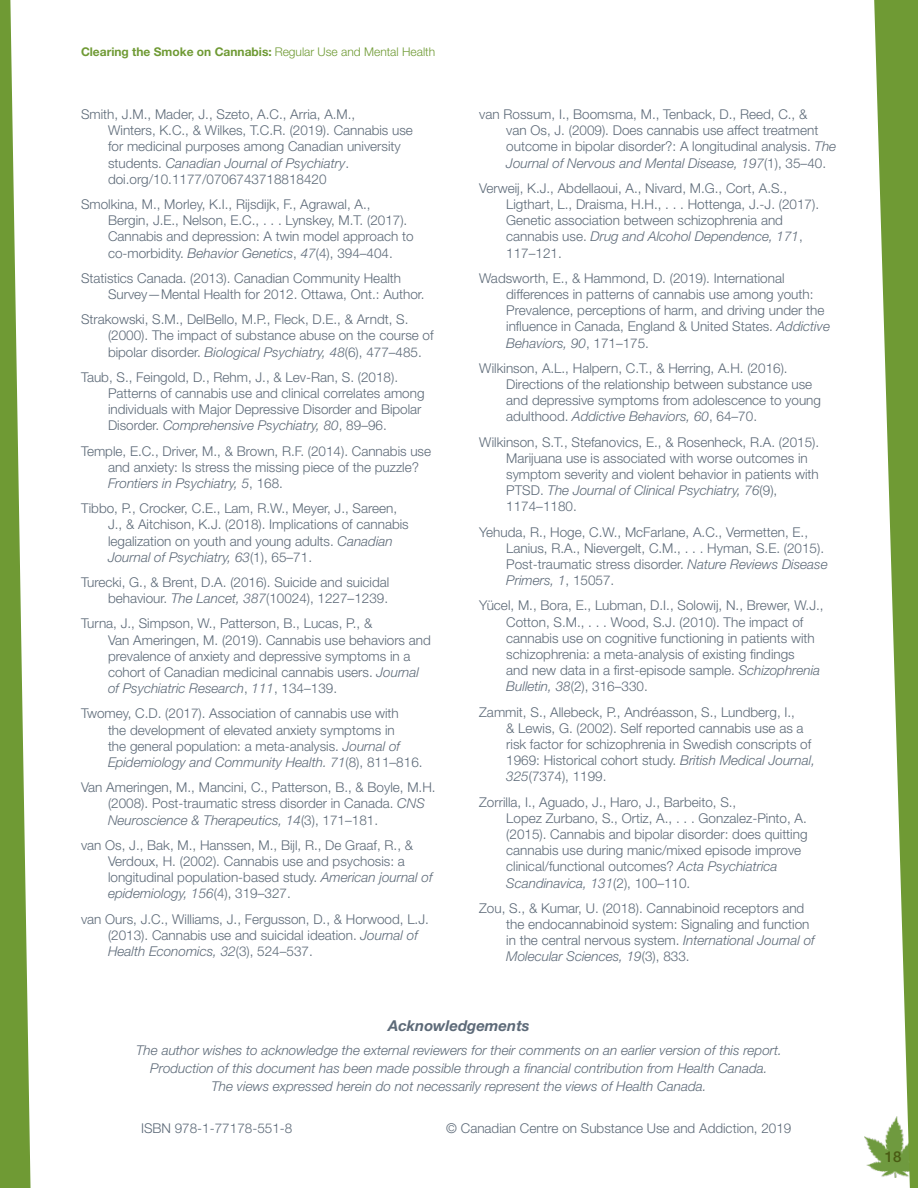
<style>
.page{position:relative;width:918px;height:1188px;background:#fff}
.page>*{position:absolute;margin:0;border:0;box-sizing:border-box;transform-origin:0 0}
.t1{font:italic 700 15px "Helvetica Neue LT Std";color:#5d6a78}
.t2{font:500 15px "Helvetica Neue LT Std";color:#495b13}
.CCSA_References{font:300 13.5px/16.2px "Helvetica Neue LT Std";color:#5d6a78}
.t3{font:italic 300 13.5px/18px "Helvetica Neue LT Std";color:#5d6a78;text-align:center}
.t4{font:700 12px "Helvetica Neue LT Std";color:#6f9a34}
.s1{font-weight:300}
.s2{font-style:italic}
</style>
<div class="page">
<img style="left:864px;top:1136px;width:8px;height:33px">
<svg style="left:872px;top:0;width:46px;height:1188px;fill:#6f9a34"></svg>
<svg style="left:0;top:0;width:31px;height:1188px"></svg>
<p class="t4" style="left:81px;top:44px;width:356px">Clearing the Smoke on Cannabis: <span class="s1">Regular Use and Mental Health</span></p>
<p class="CCSA_References" style="left:108px;top:106px;width:306px;text-indent:-27px">Smith, J.M., Mader, J., Szeto, A.C., Arria, A.M.,<br>Winters, K.C., &amp; Wilkes, T.C.R. (2019). Cannabis use for medicinal purposes among Canadian university students. <span class="s2">Canadian Journal of Psychiatry</span>. doi.org/10.1177/0706743718818420</p>
<p class="CCSA_References" style="left:108px;top:196px;width:307px;text-indent:-27px">Smolkina, M., Morley, K.I., Rijsdijk, F., Agrawal, A., Bergin, J.E., Nelson, E.C., . . . Lynskey, M.T. (2017).<br>Cannabis and depression: A twin model approach to co-morbidity. <span class="s2">Behavior Genetics</span>, <span class="s2">47</span>(4), 394–404.</p>
<p class="CCSA_References" style="left:108px;top:270px;width:318px;text-indent:-27px">Statistics Canada. (2013). Canadian Community Health<br>Survey—Mental Health for 2012. Ottawa, Ont.: Author.</p>
<p class="CCSA_References" style="left:108px;top:311px;width:327px;text-indent:-27px">Strakowski, S.M., DelBello, M.P., Fleck, D.E., &amp; Arndt, S. (2000). The impact of substance abuse on the course of bipolar disorder. <span class="s2">Biological Psychiatry, 48</span>(6), 477–485.</p>
<p class="CCSA_References" style="left:108px;top:369px;width:318px;text-indent:-27px">Taub, S., Feingold, D., Rehm, J., &amp; Lev-Ran, S. (2018).<br>Patterns of cannabis use and clinical correlates among individuals with Major Depressive Disorder and Bipolar Disorder. <span class="s2">Comprehensive Psychiatry, 80</span>, 89–96.</p>
<p class="CCSA_References" style="left:108px;top:442px;width:325px;text-indent:-27px">Temple, E.C., Driver, M., &amp; Brown, R.F. (2014). Cannabis use and anxiety: Is stress the missing piece of the puzzle?<br><span class="s2">Frontiers in Psychiatry, 5</span>, 168.</p>
<p class="CCSA_References" style="left:108px;top:500px;width:302px;text-indent:-27px">Tibbo, P., Crocker, C.E., Lam, R.W., Meyer, J., Sareen, J., &amp; Aitchison, K.J. (2018). Implications of cannabis legalization on youth and young adults. <span class="s2">Canadian Journal of Psychiatry, 63</span>(1), 65–71.</p>
<p class="CCSA_References" style="left:81px;top:574px;width:310px;text-align:right">Turecki, G., &amp; Brent, D.A. (2016). Suicide and suicidal behaviour. <span class="s2">The Lancet, 387</span>(10024), 1227–1239.</p>
<p class="CCSA_References" style="left:108px;top:615px;width:324px;text-indent:-27px">Turna, J., Simpson, W., Patterson, B., Lucas, P., &amp;<br>Van Ameringen, M. (2019). Cannabis use behaviors and prevalence of anxiety and depressive symptoms in a cohort of Canadian medicinal cannabis users. <span class="s2">Journal of Psychiatric Research</span>, <span class="s2">111</span>, 134–139.</p>
<p class="CCSA_References" style="left:108px;top:705px;width:316px;text-indent:-27px">Twomey, C.D. (2017). Association of cannabis use with<br>the development of elevated anxiety symptoms in<br>the general population: a meta-analysis. <span class="s2">Journal of Epidemiology and Community Health. 71</span>(8), 811–816.</p>
<p class="CCSA_References" style="left:108px;top:779px;width:329px;text-indent:-27px">Van Ameringen, M., Mancini, C., Patterson, B., &amp; Boyle, M.H. (2008). Post‐traumatic stress disorder in Canada. <span class="s2">CNS<br>Neuroscience &amp; Therapeutics, 14</span>(3), 171–181.</p>
<p class="CCSA_References" style="left:108px;top:837px;width:326px;text-indent:-27px">van Os, J., Bak, M., Hanssen, M., Bijl, R., De Graaf, R., &amp; Verdoux, H. (2002). Cannabis use and psychosis: a longitudinal population-based study. <span class="s2">American journal of epidemiology, 156</span>(4), 319–327.</p>
<p class="CCSA_References" style="left:108px;top:910px;width:322px;text-indent:-27px">van Ours, J.C., Williams, J., Fergusson, D., &amp; Horwood, L.J. (2013). Cannabis use and suicidal ideation. <span class="s2">Journal of<br>Health Economics, 32</span>(3), 524–537.</p>
<p class="CCSA_References" style="left:506px;top:106px;width:332px;text-indent:-27px">van Rossum, I., Boomsma, M., Tenback, D., Reed, C., &amp;<br>van Os, J. (2009). Does cannabis use affect treatment outcome in bipolar disorder?: A longitudinal analysis. <span class="s2">The Journal of Nervous and Mental Disease, 197</span>(1), 35–40.</p>
<p class="CCSA_References" style="left:506px;top:180px;width:314px;text-indent:-27px">Verweij, K.J., Abdellaoui, A., Nivard, M.G., Cort, A.S., Ligthart, L., Draisma, H.H., . . . Hottenga, J.-J. (2017).<br>Genetic association between schizophrenia and cannabis use. <span class="s2">Drug and Alcohol Dependence, 171</span>, 117–121.</p>
<p class="CCSA_References" style="left:506px;top:270px;width:325px;text-indent:-27px">Wadsworth, E., &amp; Hammond, D. (2019). International differences in patterns of cannabis use among youth:<br>Prevalence, perceptions of harm, and driving under the influence in Canada, England &amp; United States. <span class="s2">Addictive Behaviors, 90</span>, 171–175.</p>
<p class="CCSA_References" style="left:506px;top:360px;width:316px;text-indent:-27px">Wilkinson, A.L., Halpern, C.T., &amp; Herring, A.H. (2016).<br>Directions of the relationship between substance use and depressive symptoms from adolescence to young adulthood. <span class="s2">Addictive Behaviors, 60</span>, 64–70.</p>
<p class="CCSA_References" style="left:506px;top:433px;width:314px;text-indent:-27px">Wilkinson, S.T., Stefanovics, E., &amp; Rosenheck, R.A. (2015).<br>Marijuana use is associated with worse outcomes in symptom severity and violent behavior in patients with PTSD. <span class="s2">The Journal of Clinical Psychiatry, 76</span>(9), 1174–1180.</p>
<p class="CCSA_References" style="left:506px;top:523px;width:323px;text-indent:-27px">Yehuda, R., Hoge, C.W., McFarlane, A.C., Vermetten, E., Lanius, R.A., Nievergelt, C.M., . . . Hyman, S.E. (2015).<br>Post-traumatic stress disorder. <span class="s2">Nature Reviews Disease Primers, 1</span>, 15057.</p>
<p class="CCSA_References" style="left:506px;top:597px;width:319px;text-indent:-27px">Yücel, M., Bora, E., Lubman, D.I., Solowij, N., Brewer, W.J., Cotton, S.M., . . . Wood, S.J. (2010). The impact of cannabis use on cognitive functioning in patients with schizophrenia: a meta-analysis of existing findings<br>and new data in a first-episode sample. <span class="s2">Schizophrenia Bulletin, 38</span>(2), 316–330.</p>
<p class="CCSA_References" style="left:506px;top:703px;width:310px;text-indent:-27px">Zammit, S., Allebeck, P., Andréasson, S., Lundberg, I.,<br>&amp; Lewis, G. (2002). Self reported cannabis use as a risk factor for schizophrenia in Swedish conscripts of 1969: Historical cohort study. <span class="s2">British Medical Journal, 325</span>(7374), 1199.</p>
<p class="CCSA_References" style="left:506px;top:793px;width:303px;text-indent:-27px">Zorrilla, I., Aguado, J., Haro, J., Barbeito, S.,<br>Lopez Zurbano, S., Ortiz, A., . . . Gonzalez‐Pinto, A. (2015). Cannabis and bipolar disorder: does quitting cannabis use during manic/mixed episode improve clinical/functional outcomes? <span class="s2">Acta Psychiatrica Scandinavica, 131</span>(2), 100–110.</p>
<p class="CCSA_References" style="left:506px;top:900px;width:310px;text-indent:-27px">Zou, S., &amp; Kumar, U. (2018). Cannabinoid receptors and the endocannabinoid system: Signaling and function in the central nervous system. <span class="s2">International Journal of Molecular Sciences, 19</span>(3), 833.</p>
<p class="t1" style="left:388px;top:1016px;width:143px">Acknowledgements</p>
<p class="t3" style="left:136px;top:1041px;width:647px">The author wishes to acknowledge the external reviewers for their comments on an earlier version of this report.<br>Production of this document has been made possible through a financial contribution from Health Canada.<br>The views expressed herein do not necessarily represent the views of Health Canada.</p>
<p class="CCSA_References" style="left:141px;top:1120px;width:153px">ISBN 978-1-77178-551-8</p>
<p class="CCSA_References" style="left:446px;top:1120px;width:347px">© Canadian Centre on Substance Use and Addiction, 2019</p>
<p class="t2" style="left:885px;top:1148px;width:18px">18</p>
</div>
